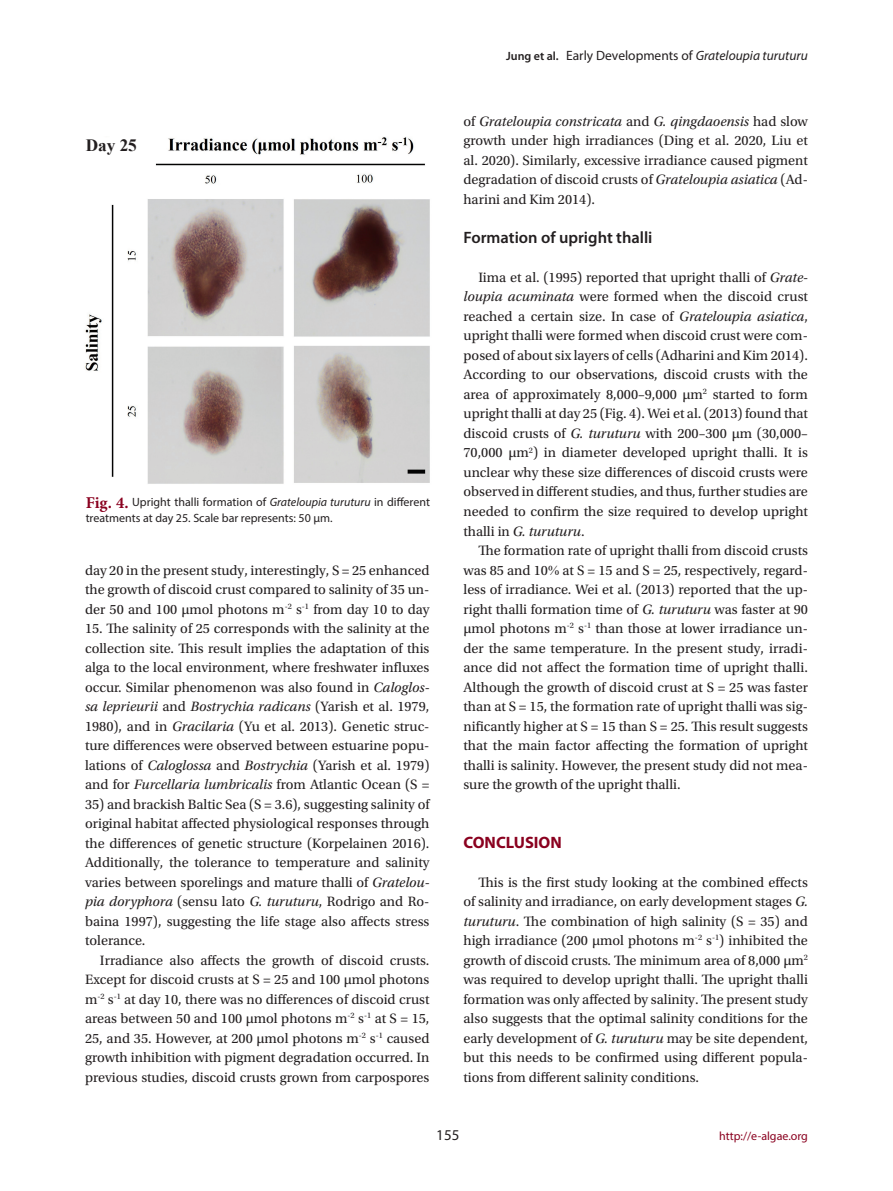
<style>
.page{position:relative;width:893px;height:1191px;background:#fff}
.page>*{position:absolute;margin:0;border:0;box-sizing:border-box;transform-origin:0 0}
.t1{font:700 17.25px "Times New Roman";color:#231f20}
.중제목_기준선격자{font:600 16.5px "Myriad Pro";color:#231f20}
.대제목_기준선격자{font:700 16.5px "Myriad Pro";color:#8a011f}
.t2{font:15px "Myriad Pro";color:#231f20}
.본문내용_공통{font:14.25px/19.5px "Utopia Std";color:#231f20;text-align:justify}
.t3{font:13.5px "Myriad Pro";color:#231f20}
.테이블_이미지_캡션{font:12px/15.8px "Myriad Pro";color:#231f20}
.t4{font:12px "Myriad Pro";color:#8a011f}
.s1{font-family:"Minion Pro";font-weight:700;font-size:16.5px;color:#8a011f}
.s2{font-style:italic}
.s3{font-weight:600;font-size:12px}
.s4{font-family:"Times New Roman";font-size:13.5px}
</style>
<div class="page">
<img style="left:85px;top:137px;width:345px;height:347px">
<p class="t1" style="left:86px;top:132px;width:53px">Day 25</p>
<p class="테이블_이미지_캡션" style="left:86px;top:494px;width:346px"><span class="s1">Fig. 4.</span> Upright thalli formation of <span class="s2">Grateloupia turuturu</span> in different treatments at day 25. Scale bar represents: 50 μm.</p>
<p class="본문내용_공통" style="left:85px;top:560px;width:346px">day 20 in the present study, interestingly, S = 25 enhanced the growth of discoid crust compared to salinity of 35 un&shy;der 50 and 100 μmol photons m<sup>-2</sup> s<sup>-1</sup> from day 10 to day</p>
<p class="본문내용_공통" style="left:85px;top:619px;width:346px">15. The salinity of 25 corresponds with the salinity at the collection site. This result implies the adaptation of this alga to the local environment, where freshwater influxes occur. Similar phenomenon was also found in <span class="s2">Caloglos&shy;sa leprieurii</span> and <span class="s2">Bostrychia radicans</span> (Yarish et al. 1979, 1980), and in <span class="s2">Gracilaria</span> (Yu et al. 2013). Genetic struc&shy;ture differences were observed between estuarine popu&shy;lations of <span class="s2">Caloglossa</span> and <span class="s2">Bostrychia</span> (Yarish et al. 1979) and for <span class="s2">Furcellaria lumbricalis</span> from Atlantic Ocean (S =</p>
<p class="본문내용_공통" style="left:85px;top:794px;width:346px">35) and brackish Baltic Sea (S = 3.6), suggesting salinity of original habitat affected physiological responses through the differences of genetic structure (Korpelainen 2016).<br>Additionally, the tolerance to temperature and salinity varies between sporelings and mature thalli of <span class="s2">Gratelou&shy;pia doryphora</span> (sensu lato <span class="s2">G. turuturu</span>, Rodrigo and Ro&shy;baina 1997), suggesting the life stage also affects stress tolerance.</p>
<p class="본문내용_공통" style="left:85px;top:950px;width:346px;text-indent:15px">Irradiance also affects the growth of discoid crusts.<br>Except for discoid crusts at S = 25 and 100 μmol photons m<sup>-2</sup> s<sup>-1</sup> at day 10, there was no differences of discoid crust areas between 50 and 100 μmol photons m<sup>-2</sup> s<sup>-1</sup> at S = 15, 25, and 35. However, at 200 μmol photons m<sup>-2</sup> s<sup>-1</sup> caused growth inhibition with pigment degradation occurred. In previous studies, discoid crusts grown from carpospores</p>
<p class="t3" style="left:506px;top:47px;width:303px"><span class="s3">Jung et al.</span> Early Developments of <span class="s2">Grateloupia turuturu</span></p>
<p class="본문내용_공통" style="left:463px;top:112px;width:346px">of <span class="s2">Grateloupia constricata</span> and <span class="s2">G. qingdaoensis</span> had slow growth under high irradiances (Ding et al. 2020, Liu et al. 2020). Similarly, excessive irradiance caused pigment degradation of discoid crusts of <span class="s2">Grateloupia asiatica</span> (Ad&shy;harini and Kim 2014).</p>
<p class="중제목_기준선격자" style="left:463px;top:227px;width:191px">Formation of upright thalli</p>
<p class="본문내용_공통" style="left:463px;top:268px;width:346px;text-indent:15px">Iima et al. (1995) reported that upright thalli of <span class="s2">Grate&shy;loupia acuminata</span> were formed when the discoid crust reached a certain size. In case of <span class="s2">Grateloupia asiatica</span>, upright thalli were formed when discoid crust were com&shy;posed of about six layers of cells (Adharini and Kim 2014).<br>According to our observations, discoid crusts with the area of approximately 8,000–9,000 μm<sup>2</sup> started to form upright thalli at day 25 (Fig. 4). Wei et al. (2013) found that discoid crusts of <span class="s2">G. turuturu</span> with 200–300 μm (30,000– 70,000 μm<sup>2</sup>) in diameter developed upright thalli. It is unclear why these size differences of discoid crusts were observed in different studies, and thus, further studies are needed to confirm the size required to develop upright thalli in <span class="s2">G. turuturu</span>.</p>
<p class="본문내용_공통" style="left:463px;top:541px;width:346px;text-indent:15px">The formation rate of upright thalli from discoid crusts was 85 and 10<span class="s4">%</span> at S = 15 and S = 25, respectively, regard&shy;less of irradiance. Wei et al. (2013) reported that the up&shy;right thalli formation time of <span class="s2">G. turuturu</span> was faster at 90 μmol photons m<sup>-2</sup> s<sup>-1</sup> than those at lower irradiance un&shy;der the same temperature. In the present study, irradi&shy;ance did not affect the formation time of upright thalli.<br>Although the growth of discoid crust at S = 25 was faster than at S = 15, the formation rate of upright thalli was sig&shy;nificantly higher at S = 15 than S = 25. This result suggests that the main factor affecting the formation of upright thalli is salinity. However, the present study did not mea&shy;sure the growth of the upright thalli.</p>
<p class="대제목_기준선격자" style="left:463px;top:831px;width:100px">CONCLUSION</p>
<p class="본문내용_공통" style="left:463px;top:872px;width:346px;text-indent:15px">This is the first study looking at the combined effects of salinity and irradiance, on early development stages <span class="s2">G. turuturu</span>. The combination of high salinity (S = 35) and high irradiance (200 μmol photons m<sup>-2</sup> s<sup>-1</sup>) inhibited the growth of discoid crusts. The minimum area of 8,000 μm<sup>2 </sup>was required to develop upright thalli. The upright thalli formation was only affected by salinity. The present study also suggests that the optimal salinity conditions for the early development of <span class="s2">G. turuturu</span> may be site dependent, but this needs to be confirmed using different popula&shy;tions from different salinity conditions.</p>
<p class="t2" style="left:436px;top:1125px;width:25px">155</p>
<p class="t4" style="left:719px;top:1128px;width:90px">http://e-algae.org</p>
</div>
